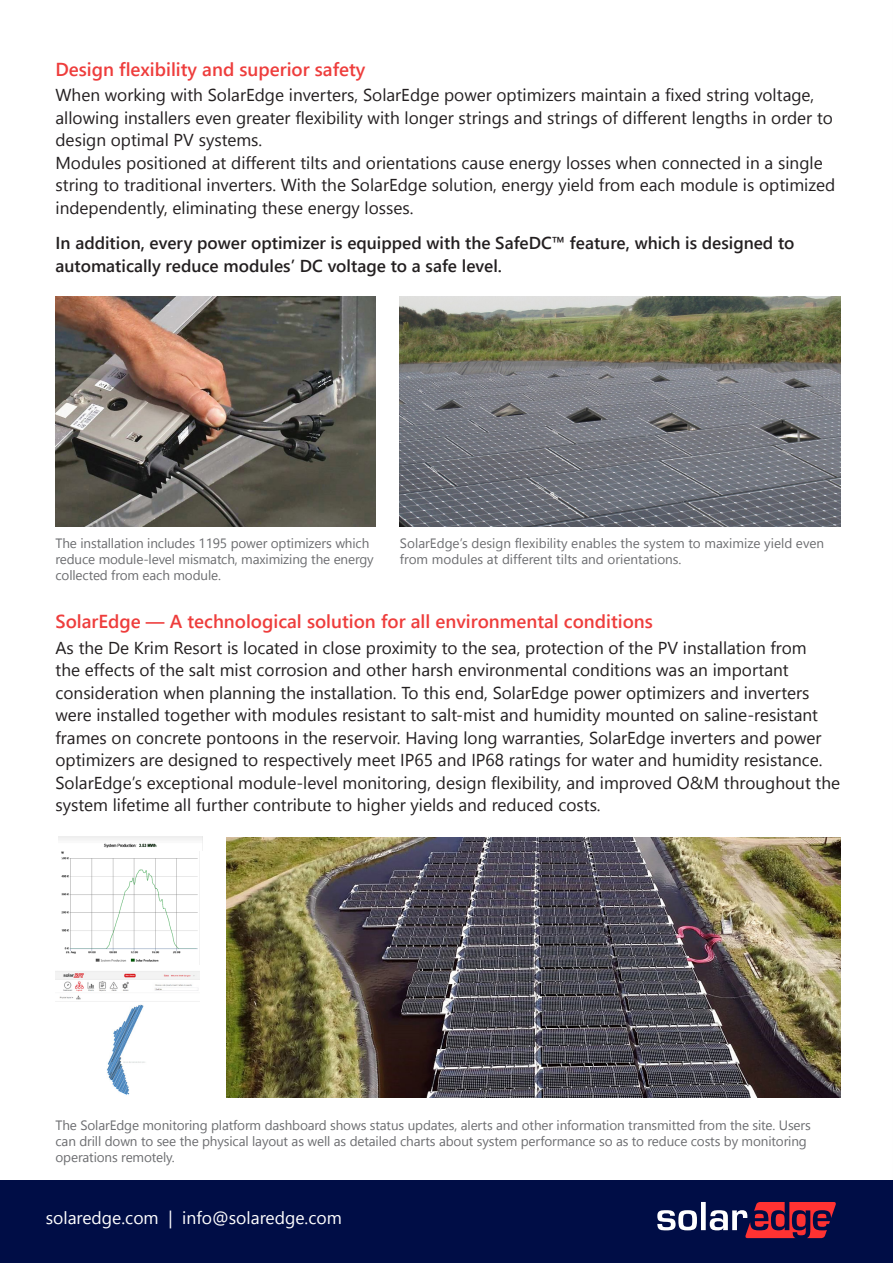
<style>
.page{position:relative;width:893px;height:1263px;background:#fff}
.page>*{position:absolute;margin:0;border:0;box-sizing:border-box;transform-origin:0 0}
._1_small_header{font:600 18.75px "Segoe UI";color:#ee3d3c}
.t1{font:17.55px "Segoe UI";color:#fff}
._1_text_body{font:17.25px/22.5px "Segoe UI";color:#231f20}
._1_text_body-2{font:600 17.25px/22.5px "Segoe UI";color:#231f20}
._1_explanation_below{font:13.5px/16.2px "Segoe UI";letter-spacing:-.01em;color:#6c6d70}
</style>
<div class="page">
<div style="left:0;top:1180px;width:893px;height:83px;background:#000d46"></div>
<svg style="left:657px;top:1202px;width:179px;height:36px"></svg>
<img style="left:400px;top:297px;width:440px;height:230px">
<img style="left:56px;top:297px;width:319px;height:230px">
<img style="left:226px;top:837px;width:614px;height:261px">
<img style="left:61px;top:851px;width:137px;height:111px">
<img style="left:59px;top:837px;width:143px;height:11px">
<img style="left:56px;top:971px;width:143px;height:124px">
<p class="_1_small_header" style="left:56px;top:54px;width:311px">Design flexibility and superior safety</p>
<p class="_1_text_body" style="left:56px;top:84px;width:781px">When working with SolarEdge inverters, SolarEdge power optimizers maintain a fixed string voltage, allowing installers even greater flexibility with longer strings and strings of different lengths in order to design optimal PV systems.<br>Modules positioned at different tilts and orientations cause energy losses when connected in a single string to traditional inverters. With the SolarEdge solution, energy yield from each module is optimized independently, eliminating these energy losses.</p>
<p class="_1_text_body-2" style="left:56px;top:232px;width:741px">In addition, every power optimizer is equipped with the SafeDC™ feature, which is designed to automatically reduce modules’ DC voltage to a safe level.</p>
<p class="_1_explanation_below" style="left:56px;top:535px;width:320px">The installation includes 1195 power optimizers which reduce module-level mismatch, maximizing the energy collected from each module.</p>
<p class="_1_explanation_below" style="left:400px;top:535px;width:426px">SolarEdge’s design flexibility enables the system to maximize yield even from modules at different tilts and orientations.</p>
<p class="_1_small_header" style="left:56px;top:607px;width:599px">SolarEdge — A technological solution for all environmental conditions</p>
<p class="_1_text_body" style="left:56px;top:636px;width:786px">As the De Krim Resort is located in close proximity to the sea, protection of the PV installation from<br>the effects of the salt mist corrosion and other harsh environmental conditions was an important consideration when planning the installation. To this end, SolarEdge power optimizers and inverters were installed together with modules resistant to salt-mist and humidity mounted on saline-resistant frames on concrete pontoons in the reservoir. Having long warranties, SolarEdge inverters and power optimizers are designed to respectively meet IP65 and IP68 ratings for water and humidity resistance.<br>SolarEdge’s exceptional module-level monitoring, design flexibility, and improved O&amp;M throughout the system lifetime all further contribute to higher yields and reduced costs.</p>
<p class="_1_explanation_below" style="left:56px;top:1116px;width:757px">The SolarEdge monitoring platform dashboard shows status updates, alerts and other information transmitted from the site. Users can drill down to see the physical layout as well as detailed charts about system performance so as to reduce costs by monitoring operations remotely.</p>
<p class="t1" style="left:46px;top:1203px;width:298px">solaredge.com | info@solaredge.com</p>
</div>
